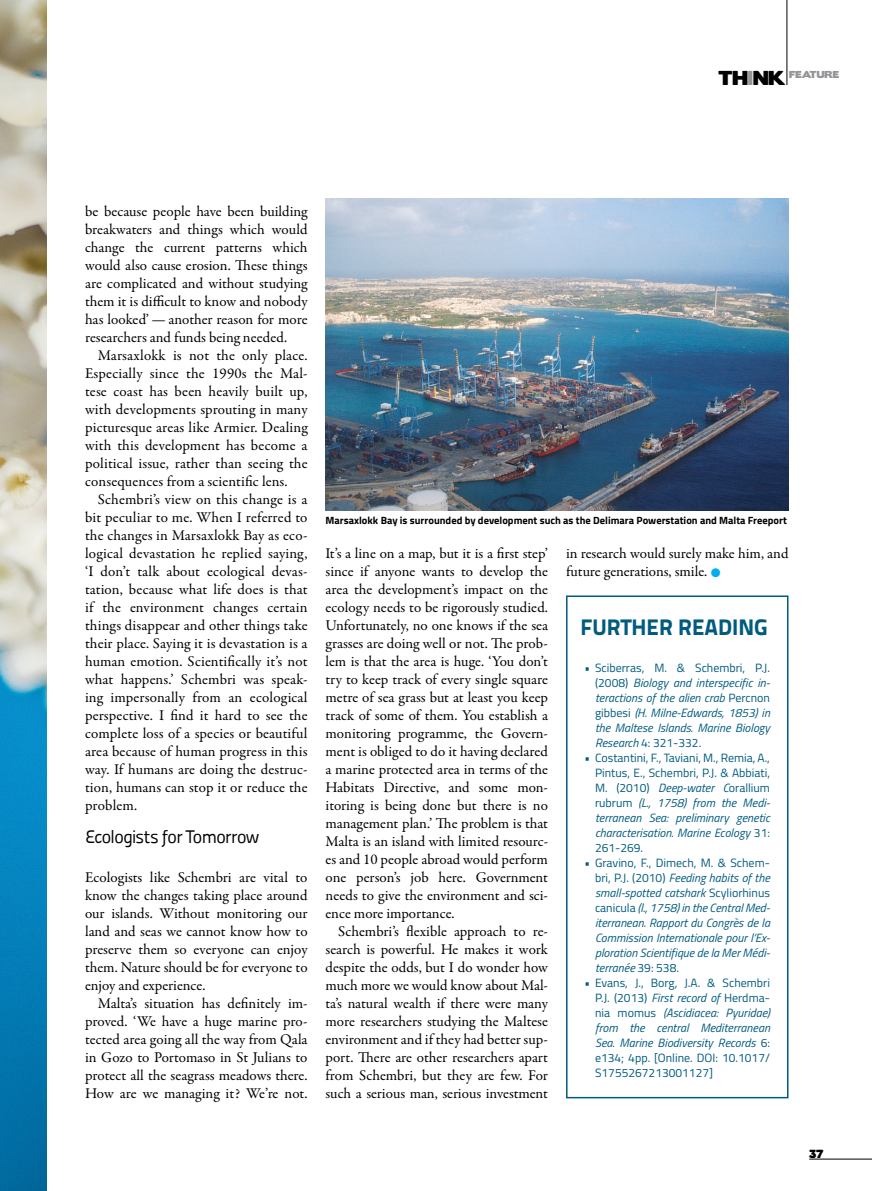
<style>
.page{position:relative;width:872px;height:1191px;background:#fff}
.page>*{position:absolute;margin:0;border:0;box-sizing:border-box;transform-origin:0 0}
.t1{font:800 22.5px "Titillium Text 22 L";color:#005b7f}
.t2{font:18px "Panefresco 400 wt";letter-spacing:-.035em;color:#000}
.t3{font:15px/18px "Garamond Premr Pro";color:#000;text-align:justify}
.t4{font:italic 12px/15px "Titillium";color:#005b7f;text-align:justify}
.t5{font:12px/15px "Titillium";color:#005b7f;text-align:justify}
.t6{font:700 10.5px "Titillium";color:#000}
.t7{font:10.5px "Boris Black Bloxx";color:#000}
.t8{font:9px "Boris Black Bloxx";color:#939598}
.s1{font-size:18px;color:#000}
.s2{font-size:18px}
.s3{font-family:"Boris Black Bloxx";font-size:25.5px;color:#00aeef}
.s4{font-style:normal}
.s5{font-style:italic}
</style>
<div class="page">
<hr style="left:786px;top:0;width:1px;height:85px;background:#000">
<hr style="left:809px;top:1158px;width:63px;height:1px;background:#000">
<img style="left:0;top:0;width:47px;height:1191px">
<img style="left:325px;top:198px;width:463px;height:312px">
<div style="left:566px;top:595px;width:222px;height:503px;border:2px solid #005b7f"></div>
<p class="t8" style="left:718px;top:68px;width:86px"><span class="s1">TH</span><span class="s2">I</span><span class="s1">NK</span> FEATURE</p>
<p class="t3" style="left:85px;top:203px;width:224px">be because people have been building breakwaters and things which would change the current patterns which would also cause erosion. These things are complicated and without studying them it is difficult to know and nobody has looked’ — another reason for more researchers and funds being needed.</p>
<p class="t3" style="left:85px;top:347px;width:224px;text-indent:13px">Marsaxlokk is not the only place.<br>Especially since the 1990s the Mal&shy;tese coast has been heavily built up, with developments sprouting in many picturesque areas like Armier. Dealing with this development has become a political issue, rather than seeing the consequences from a scientific lens.</p>
<p class="t3" style="left:85px;top:491px;width:224px;text-indent:13px">Schembri’s view on this change is a bit peculiar to me. When I referred to the changes in Marsaxlokk Bay as eco&shy;logical devastation he replied saying, ‘I don’t talk about ecological devas&shy;tation, because what life does is that if the environment changes certain things disappear and other things take their place. Saying it is devastation is a human emotion. Scientifically it’s not what happens.’ Schembri was speak&shy;ing impersonally from an ecological perspective. I find it hard to see the complete loss of a species or beautiful area because of human progress in this way. If humans are doing the destruc&shy;tion, humans can stop it or reduce the problem.</p>
<p class="t2" style="left:85px;top:823px;width:176px">Ecologists for Tomorrow</p>
<p class="t3" style="left:85px;top:869px;width:224px">Ecologists like Schembri are vital to know the changes taking place around our islands. Without monitoring our land and seas we cannot know how to preserve them so everyone can enjoy them. Nature should be for everyone to enjoy and experience.</p>
<p class="t3" style="left:85px;top:995px;width:224px;text-indent:13px">Malta’s situation has definitely im&shy;proved. ‘We have a huge marine pro&shy;tected area going all the way from Qala in Gozo to Portomaso in St Julians to protect all the seagrass meadows there.<br>How are we managing it? We’re not.</p>
<p class="t6" style="left:325px;top:512px;width:463px">Marsaxlokk Bay is surrounded by development such as the Delimara Powerstation and Malta Freeport</p>
<p class="t3" style="left:325px;top:545px;width:224px">It’s a line on a map, but it is a first step’ since if anyone wants to develop the area the development’s impact on the ecology needs to be rigorously studied.<br>Unfortunately, no one knows if the sea grasses are doing well or not. The prob&shy;lem is that the area is huge. ‘You don’t try to keep track of every single square metre of sea grass but at least you keep track of some of them. You establish a monitoring programme, the Govern&shy;ment is obliged to do it having declared a marine protected area in terms of the Habitats Directive, and some mon&shy;itoring is being done but there is no management plan.’ The problem is that Malta is an island with limited resourc&shy;es and 10 people abroad would perform one person’s job here. Government needs to give the environment and sci&shy;ence more importance.</p>
<p class="t3" style="left:325px;top:923px;width:224px;text-indent:13px">Schembri’s flexible approach to re&shy;search is powerful. He makes it work despite the odds, but I do wonder how much more we would know about Mal&shy;ta’s natural wealth if there were many more researchers studying the Maltese environment and if they had better sup&shy;port. There are other researchers apart from Schembri, but they are few. For such a serious man, serious investment</p>
<p class="t3" style="left:566px;top:545px;width:224px">in research would surely make him, and future generations, smile. <span class="s3">•</span></p>
<h1 class="t1" style="left:580px;top:609px;width:189px">FURTHER READING</h1>
<p class="t4" style="left:595px;top:660px;width:177px;text-indent:-10px"><span class="s4">• Sciberras, M. &amp; Schembri, P.J. (2008)</span> Biology and interspecific in&shy;teractions of the alien crab <span class="s4">Percnon gibbesi</span> (H. Milne-Edwards, 1853) in the Maltese Islands. Marine Biology Research <span class="s4">4: 321-332.</span></p>
<p class="t5" style="left:595px;top:750px;width:177px;text-indent:-10px">• Costantini, F., Taviani, M., Remia, A., Pintus, E., Schembri, P.J. &amp; Abbiati, M. (2010) <span class="s5">Deep-water C</span>orallium rubrum <span class="s5">(L., 1758) from the Medi&shy;terranean Sea: preliminary genetic characterisation. Marine Ecology</span> 31:<br>261-269.</p>
<p class="t4" style="left:595px;top:855px;width:177px;text-indent:-10px"><span class="s4">• Gravino, F., Dimech, M. &amp; Schem&shy;bri, P.J. (2010)</span> Feeding habits of the small-spotted catshark <span class="s4">Scyliorhinus canicula</span> (l., 1758) in the Central Med&shy;iterranean. Rapport du Congrès de la Commission Internationale pour l’Ex&shy;ploration Scientifique de la Mer Médi&shy;terranée <span class="s4">39: 538.</span></p>
<p class="t5" style="left:595px;top:975px;width:176px;text-indent:-10px">• Evans, J., Borg, J.A. &amp; Schembri P.J. (2013) <span class="s5">First record of</span> Herdma&shy;nia momus <span class="s5">(Ascidiacea: Pyuridae) from the central Mediterranean Sea. Marine Biodiversity Records</span> 6: e134; 4pp. [Online. DOI: 10.1017/ S1755267213001127]</p>
<p class="t7" style="left:809px;top:1145px;width:16px">37</p>
</div>
